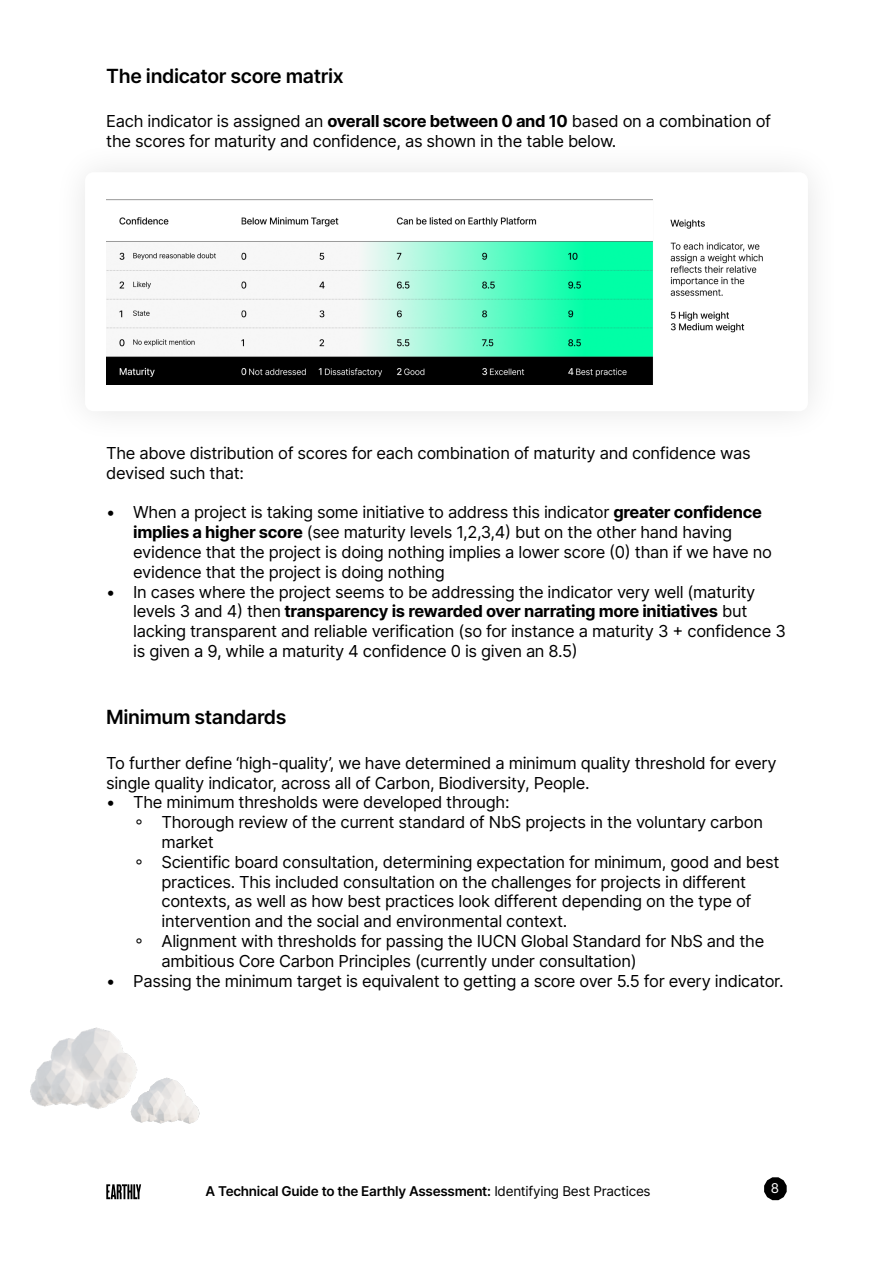
<style>
.page{position:relative;width:893px;height:1263px;background:#fff}
.page>*{position:absolute;margin:0;border:0;box-sizing:border-box;transform-origin:0 0}
.t1{font:600 19.5px "Inter";letter-spacing:-.02em;color:#000}
.t2{font:16.5px/19.8px "Inter";letter-spacing:-.02em;color:#000}
.t3{font:600 13.5px "Inter";letter-spacing:-.02em;color:#000}
.t4{font:13.5px "Inter";color:#fff}
.s1{font-weight:700}
.s2{font-weight:400}
</style>
<div class="page">
<svg style="left:106px;top:1184px;width:35px;height:15px"></svg>
<svg style="left:764px;top:1177px;width:23px;height:23px"></svg>
<img style="left:106px;top:200px;width:657px;height:185px">
<img style="left:30px;top:1027px;width:107px;height:82px">
<img style="left:122px;top:1070px;width:78px;height:54px">
<p class="t1" style="left:106px;top:61px;width:239px">The indicator score matrix</p>
<p class="t2" style="left:106px;top:111px;width:666px">Each indicator is assigned an <span class="s1">overall score between 0 and 10</span> based on a combination of the scores for maturity and confidence, as shown in the table below.</p>
<p class="t2" style="left:106px;top:443px;width:646px">The above distribution of scores for each combination of maturity and confidence was devised such that:</p>
<p class="t2" style="left:133px;top:502px;width:640px;text-indent:-27px">• When a project is taking some initiative to address this indicator <span class="s1">greater confidence implies a higher score</span> (see maturity levels 1,2,3,4) but on the other hand having evidence that the project is doing nothing implies a lower score (0) than if we have no evidence that the project is doing nothing</p>
<p class="t2" style="left:133px;top:581px;width:654px;text-indent:-27px">• In cases where the project seems to be addressing the indicator very well (maturity levels 3 and 4) then <span class="s1">transparency is rewarded over narrating more initiatives</span> but lacking transparent and reliable verification (so for instance a maturity 3 + confidence 3 is given a 9, while a maturity 4 confidence 0 is given an 8.5)</p>
<p class="t1" style="left:106px;top:703px;width:182px">Minimum standards</p>
<p class="t2" style="left:106px;top:752px;width:672px">To further define ‘high-quality’, we have determined a minimum quality threshold for every single quality indicator, across all of Carbon, Biodiversity, People.</p>
<p class="t2" style="left:106px;top:792px;width:405px">• The minimum thresholds were developed through:</p>
<p class="t2" style="left:135px;top:812px;width:630px">գ Thorough review of the current standard of NbS projects in the voluntary carbon</p>
<p class="t2" style="left:162px;top:832px;width:54px">market</p>
<p class="t2" style="left:135px;top:851px;width:646px">գ Scientific board consultation, determining expectation for minimum, good and best</p>
<p class="t2" style="left:162px;top:871px;width:586px">practices. This included consultation on the challenges for projects in different</p>
<p class="t2" style="left:162px;top:891px;width:591px">contexts, as well as how best practices look different depending on the type of</p>
<p class="t2" style="left:162px;top:911px;width:407px">intervention and the social and environmental context.</p>
<p class="t2" style="left:135px;top:931px;width:631px">գ Alignment with thresholds for passing the IUCN Global Standard for NbS and the</p>
<p class="t2" style="left:162px;top:950px;width:477px">ambitious Core Carbon Principles (currently under consultation)</p>
<p class="t2" style="left:106px;top:970px;width:679px">• Passing the minimum target is equivalent to getting a score over 5.5 for every indicator.</p>
<p class="t3" style="left:206px;top:1181px;width:447px">A Technical Guide to the Earthly Assessment: <span class="s2">Identifying Best Practices</span></p>
<p class="t4" style="left:771px;top:1178px;width:10px">8</p>
</div>
